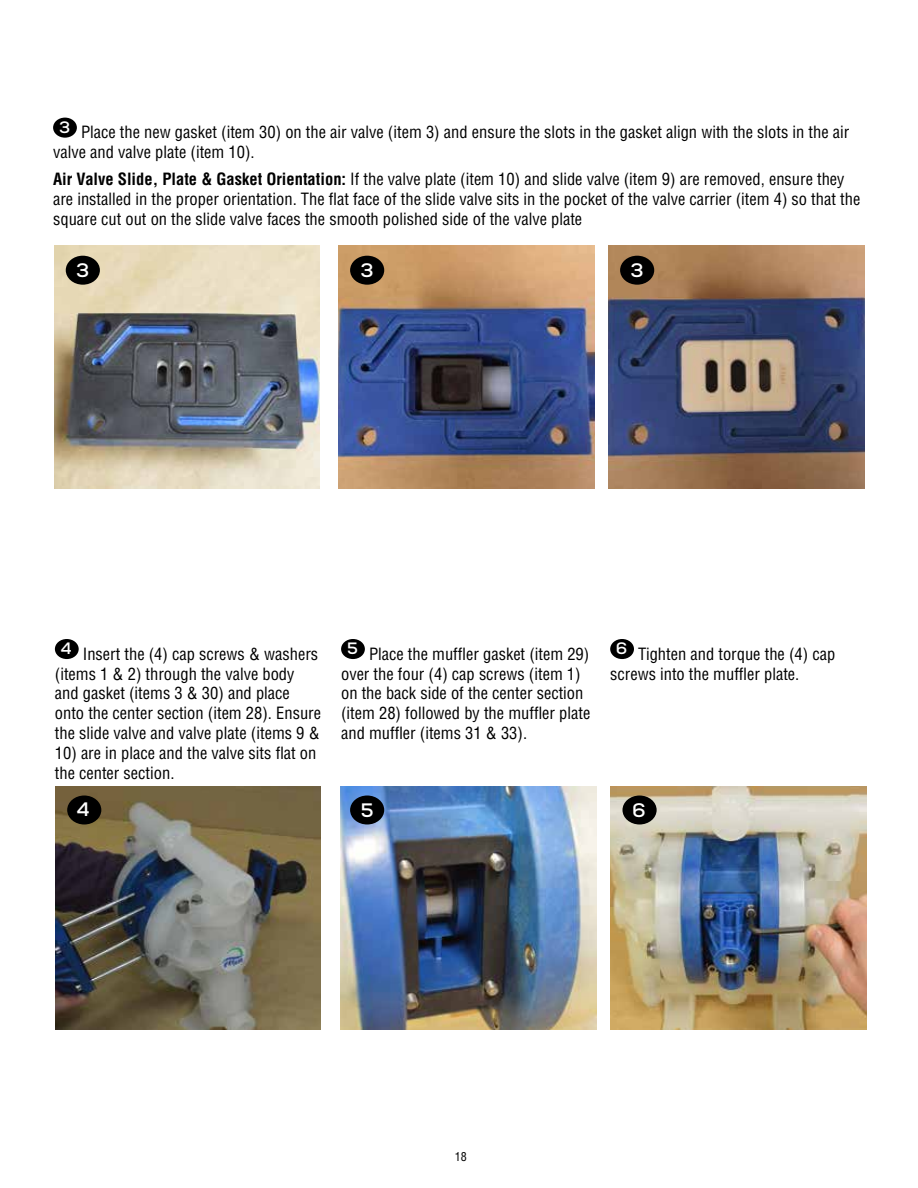
<style>
.page{position:relative;width:918px;height:1188px;background:#fff}
.page>*{position:absolute;margin:0;border:0;box-sizing:border-box;transform-origin:0 0}
.t1{font:700 19.5px "Nexa";color:#fff}
.t2{font:condensed 16.5px/19.8px "Helvetica";color:#000}
.t3{font:condensed 12px "Helvetica";color:#000}
.s1{font-weight:700}
</style>
<div class="page">
<div style="left:53px;top:118px;width:24px;height:20px;background:#000;border-radius:50%"></div>
<img style="left:55px;top:246px;width:265px;height:242px">
<img style="left:608px;top:246px;width:257px;height:242px">
<img style="left:338px;top:246px;width:257px;height:242px">
<div style="left:66px;top:256px;width:34px;height:29px;background:#000;border-radius:50%"></div>
<div style="left:620px;top:256px;width:34px;height:29px;background:#000;border-radius:50%"></div>
<div style="left:350px;top:256px;width:34px;height:29px;background:#000;border-radius:50%"></div>
<div style="left:610px;top:639px;width:24px;height:20px;background:#000;border-radius:50%"></div>
<div style="left:341px;top:639px;width:24px;height:20px;background:#000;border-radius:50%"></div>
<div style="left:55px;top:639px;width:24px;height:20px;background:#000;border-radius:50%"></div>
<img style="left:56px;top:787px;width:264px;height:242px">
<img style="left:610px;top:787px;width:257px;height:242px">
<img style="left:340px;top:787px;width:257px;height:242px">
<div style="left:350px;top:796px;width:34px;height:28px;background:#000;border-radius:50%"></div>
<div style="left:67px;top:796px;width:34px;height:28px;background:#000;border-radius:50%"></div>
<div style="left:622px;top:796px;width:35px;height:28px;background:#000;border-radius:50%"></div>
<p class="t2" style="left:53px;top:122px;width:798px;text-indent:6px"><sup>3</sup> Place the new gasket (item 30) on the air valve (item 3) and ensure the slots in the gasket align with the slots in the air valve and valve plate (item 10).</p>
<p class="t2" style="left:53px;top:169px;width:809px"><span class="s1">Air Valve Slide, Plate &amp; Gasket Orientation:</span> If the valve plate (item 10) and slide valve (item 9) are removed, ensure they are installed in the proper orientation. The flat face of the slide valve sits in the pocket of the valve carrier (item 4) so that the square cut out on the slide valve faces the smooth polished side of the valve plate</p>
<p class="t1" style="left:76px;top:258px;width:15px">3</p>
<p class="t1" style="left:361px;top:258px;width:15px">3</p>
<p class="t1" style="left:631px;top:258px;width:15px">3</p>
<p class="t2" style="left:610px;top:643px;width:227px;text-indent:6px"><sup>6</sup> Tighten and torque the (4) cap screws into the muffler plate.</p>
<p class="t2" style="left:55px;top:643px;width:268px;text-indent:6px"><sup>4</sup> Insert the (4) cap screws &amp; washers (items 1 &amp; 2) through the valve body and gasket (items 3 &amp; 30) and place onto the center section (item 28). Ensure the slide valve and valve plate (items 9 &amp;</p>
<p class="t2" style="left:55px;top:742px;width:263px">10) are in place and the valve sits flat on the center section.</p>
<p class="t1" style="left:77px;top:796px;width:14px">4</p>
<p class="t1" style="left:361px;top:798px;width:14px">5</p>
<p class="t1" style="left:632px;top:798px;width:15px">6</p>
<p class="t2" style="left:341px;top:643px;width:251px;text-indent:6px"><sup>5</sup> Place the muffler gasket (item 29) over the four (4) cap screws (item 1) on the back side of the center section (item 28) followed by the muffler plate and muffler (items 31 &amp; 33).</p>
<p class="t3" style="left:455px;top:1149px;width:13px">18</p>
</div>
